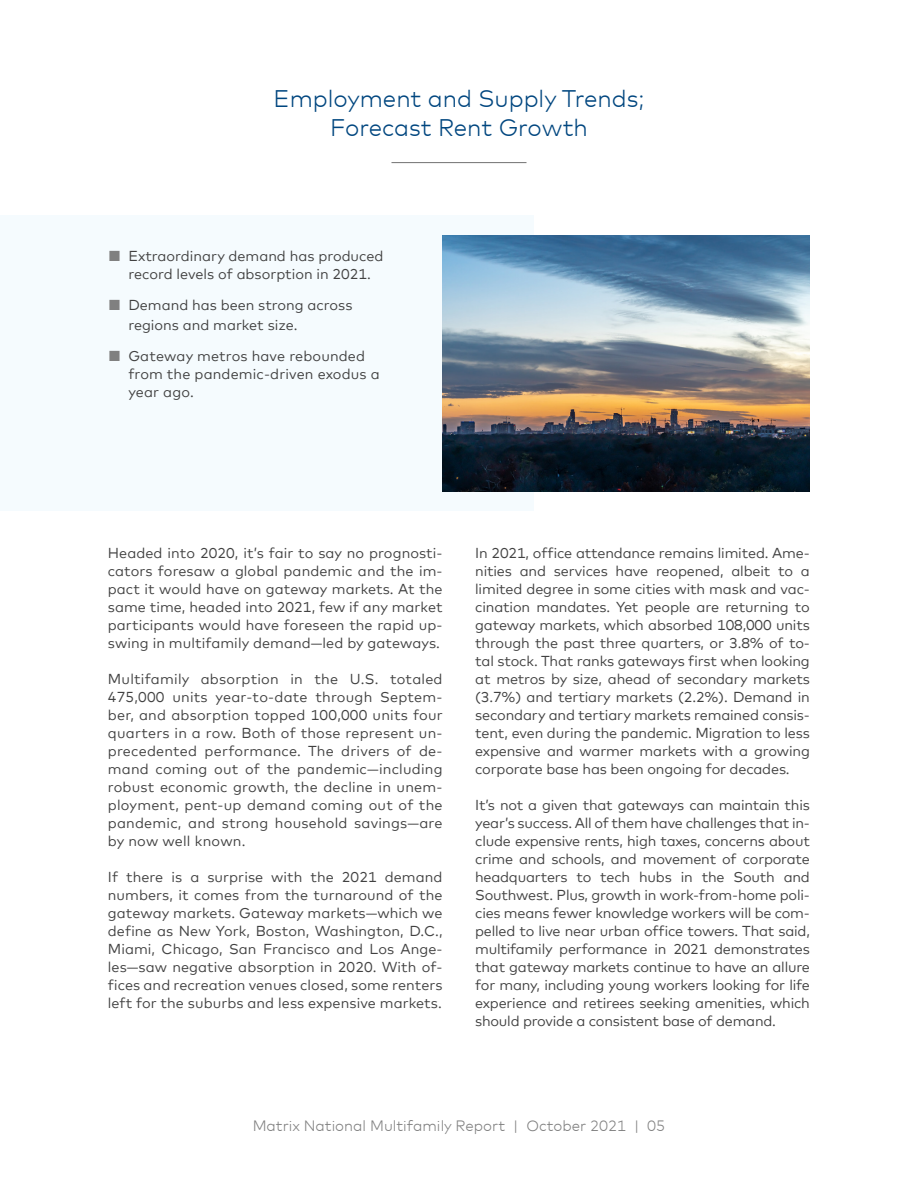
<style>
.page{position:relative;width:918px;height:1188px;background:#fff}
.page>*{position:absolute;margin:0;border:0;box-sizing:border-box;transform-origin:0 0}
.t1{font:300 24px/28.8px "Mark Offc Pro";color:#00467f;text-align:center}
.t2{font:300 15px "Mark Offc Pro";color:#808080}
.t3{font:14.4px/18px "Mark Offc Pro";color:#414141;text-align:justify}
.s1{color:#808080}
</style>
<div class="page">
<div style="left:0;top:215px;width:534px;height:295px;background:#f5fbfe"></div>
<hr style="left:392px;top:162px;width:134px;height:1px;background:#808080">
<img style="left:443px;top:236px;width:367px;height:256px">
<h1 class="t1" style="left:274px;top:83px;width:372px">Employment and Supply Trends;<br>Forecast Rent Growth</h1>
<p class="t3" style="left:108px;top:246px;width:277px;text-align:center"><span class="s1">■</span> Extraordinary demand has produced record levels of absorption in 2021.</p>
<p class="t3" style="left:128px;top:294px;width:226px;line-height:19.5px;text-indent:-20px"><span class="s1">■</span> Demand has been strong across regions and market size.</p>
<p class="t3" style="left:128px;top:346px;width:253px;text-align:left;text-indent:-20px"><span class="s1">■</span> Gateway metros have rebounded from the pandemic-driven exodus a year ago.</p>
<p class="t3" style="left:108px;top:543px;width:336px">Headed into 2020, it’s fair to say no prognosti&shy;cators foresaw a global pandemic and the im&shy;pact it would have on gateway markets. At the same time, headed into 2021, few if any market participants would have foreseen the rapid up&shy;swing in multifamily demand—led by gateways.</p>
<p class="t3" style="left:108px;top:669px;width:336px">Multifamily absorption in the U.S. totaled 475,000 units year-to-date through Septem&shy;ber, and absorption topped 100,000 units four quarters in a row. Both of those represent un&shy;precedented performance. The drivers of de&shy;mand coming out of the pandemic—including robust economic growth, the decline in unem&shy;ployment, pent-up demand coming out of the pandemic, and strong household savings—are by now well known.</p>
<p class="t3" style="left:108px;top:867px;width:336px">If there is a surprise with the 2021 demand numbers, it comes from the turnaround of the gateway markets. Gateway markets—which we define as New York, Boston, Washington, D.C., Miami, Chicago, San Francisco and Los Ange&shy;les—saw negative absorption in 2020. With of&shy;fices and recreation venues closed, some renters left for the suburbs and less expensive markets.</p>
<p class="t3" style="left:475px;top:543px;width:336px">In 2021, office attendance remains limited. Ame&shy;nities and services have reopened, albeit to a limited degree in some cities with mask and vac&shy;cination mandates. Yet people are returning to gateway markets, which absorbed 108,000 units through the past three quarters, or 3.8% of to&shy;tal stock. That ranks gateways first when looking at metros by size, ahead of secondary markets (3.7%) and tertiary markets (2.2%). Demand in secondary and tertiary markets remained consis&shy;tent, even during the pandemic. Migration to less expensive and warmer markets with a growing corporate base has been ongoing for decades.</p>
<p class="t3" style="left:475px;top:795px;width:336px">It’s not a given that gateways can maintain this year’s success. All of them have challenges that in&shy;clude expensive rents, high taxes, concerns about crime and schools, and movement of corporate headquarters to tech hubs in the South and Southwest. Plus, growth in work-from-home poli&shy;cies means fewer knowledge workers will be com&shy;pelled to live near urban office towers. That said, multifamily performance in 2021 demonstrates that gateway markets continue to have an allure for many, including young workers looking for life experience and retirees seeking amenities, which should provide a consistent base of demand.</p>
<p class="t2" style="left:253px;top:1115px;width:414px">Matrix National Multifamily Report | October 2021 | 05</p>
</div>
